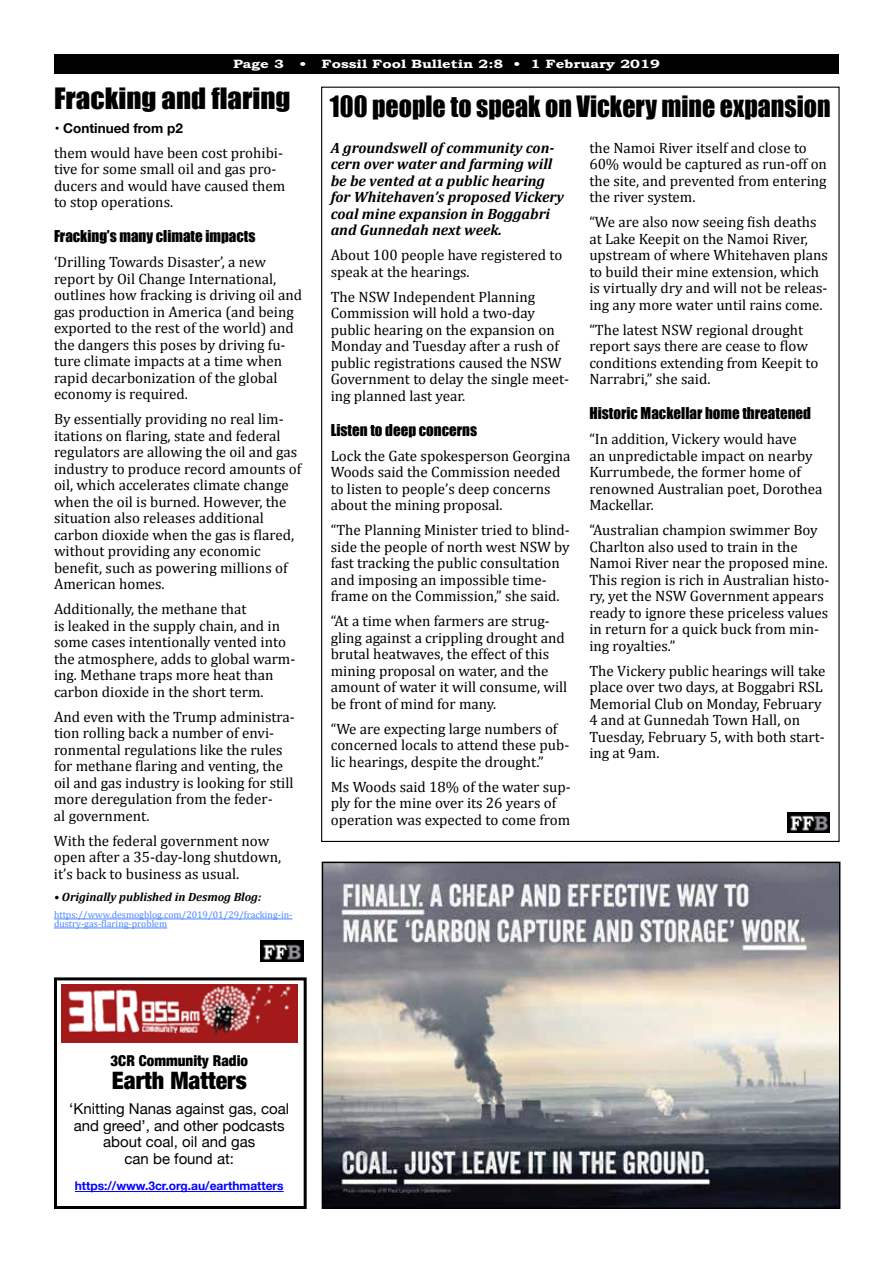
<style>
.page{position:relative;width:893px;height:1263px;background:#fff}
.page>*{position:absolute;margin:0;border:0;box-sizing:border-box;transform-origin:0 0}
.t1{font:27px "Impact";color:#000;scale:.96 1}
.t2{font:27px "Impact";color:#000;scale:1.07 1}
.t3{font:900 condensed 24px "Helvetica Neue";color:#000}
.t4{font:15px/16.5px "Cambria";color:#000}
.t5{font:italic 700 15px/16.5px "Cambria";color:#000}
.t6{font:15px/16.5px "Helvetica Neue";color:#000;text-align:center}
.t7{font:15px "Impact";color:#000}
.t8{font:900 condensed 15px "Helvetica Neue";color:#000}
.t9{font:700 13.5px "Helvetica Neue";color:#000}
.t10{font:700 12px "Bookman Old Style";color:#fff;scale:1.25 1}
.t11{font:700 12px "Helvetica Neue";color:#00f}
.t12{font:italic 700 12px "Cambria";color:#000}
.t13{font:9.75px/9px "Cambria";color:#4a85ff}
</style>
<div class="page">
<div style="left:54px;top:54px;width:785px;height:20px;background:#000"></div>
<hr style="left:54px;top:919px;width:239px;height:1px;background:#4a85ff">
<hr style="left:54px;top:928px;width:113px;height:1px;background:#4a85ff">
<img style="left:261px;top:941px;width:43px;height:20px">
<img style="left:787px;top:812px;width:43px;height:20px">
<img style="left:325px;top:865px;width:512px;height:341px">
<div style="left:322px;top:862px;width:518px;height:347px;border:2px solid #000"></div>
<div style="left:54px;top:977px;width:253px;height:232px;border:3px solid #000"></div>
<hr style="left:75px;top:1191px;width:209px;height:1px;background:#00f">
<img style="left:61px;top:984px;width:236px;height:59px">
<p class="t10" style="left:233px;top:57px;width:42px">Page 3</p>
<p class="t10" style="left:299px;top:57px;width:290px">• Fossil Fool Bulletin 2:8 • 1 February 2019</p>
<h1 class="t2" style="left:54px;top:77px;width:222px">Fracking and flaring</h1>
<p class="t9" style="left:55px;top:118px;width:130px">• Continued from p2</p>
<p class="t4" style="left:54px;top:144px;width:233px">them would have been cost prohibi&shy;tive for some small oil and gas pro&shy;ducers and would have caused them to stop operations.</p>
<p class="t7" style="left:54px;top:225px;width:203px">Fracking’s many climate impacts</p>
<p class="t4" style="left:54px;top:254px;width:250px">‘Drilling Towards Disaster’, a new report by Oil Change International, outlines how fracking is driving oil and gas production in America (and being exported to the rest of the world) and the dangers this poses by driving fu&shy;ture climate impacts at a time when rapid decarbonization of the global economy is required.</p>
<p class="t4" style="left:54px;top:411px;width:249px">By essentially providing no real lim&shy;itations on flaring, state and federal regulators are allowing the oil and gas industry to produce record amounts of oil, which accelerates climate change when the oil is burned. However, the situation also releases additional carbon dioxide when the gas is flared, without providing any economic benefit, such as powering millions of American homes.</p>
<p class="t4" style="left:54px;top:601px;width:243px">Additionally, the methane that<br>is leaked in the supply chain, and in some cases intentionally vented into the atmosphere, adds to global warm&shy;ing. Methane traps more heat than carbon dioxide in the short term.</p>
<p class="t4" style="left:54px;top:708px;width:242px">And even with the Trump administra&shy;tion rolling back a number of envi&shy;ronmental regulations like the rules for methane flaring and venting, the oil and gas industry is looking for still more deregulation from the feder-<br>al government.</p>
<p class="t4" style="left:54px;top:832px;width:229px">With the federal government now open after a 35-day-long shutdown, it’s back to business as usual.</p>
<p class="t12" style="left:54px;top:889px;width:209px">• Originally published in Desmog Blog:</p>
<p class="t13" style="left:54px;top:910px;width:240px">https://www.desmogblog.com/2019/01/29/fracking-in&shy;dustry-gas-flaring-problem</p>
<h1 class="t1" style="left:330px;top:85px;width:523px">100 people to speak on Vickery mine expansion</h1>
<p class="t5" style="left:331px;top:139px;width:235px">A groundswell of community con&shy;cern over water and farming will be be vented at a public hearing for Whitehaven’s proposed Vickery coal mine expansion in Boggabri and Gunnedah next week.</p>
<p class="t4" style="left:331px;top:247px;width:233px">About 100 people have registered to speak at the hearings.</p>
<p class="t4" style="left:331px;top:288px;width:240px">The NSW Independent Planning<br>Commission will hold a two-day public hearing on the expansion on<br>Monday and Tuesday after a rush of public registrations caused the NSW<br>Government to delay the single meet&shy;ing planned last year.</p>
<p class="t7" style="left:331px;top:418px;width:148px">Listen to deep concerns</p>
<p class="t4" style="left:331px;top:447px;width:241px">Lock the Gate spokesperson Georgina Woods said the Commission needed to listen to people’s deep concerns about the mining proposal.</p>
<p class="t4" style="left:331px;top:522px;width:241px">“The Planning Minister tried to blind&shy;side the people of north west NSW by fast tracking the public consultation and imposing an impossible time&shy;frame on the Commission,” she said.</p>
<p class="t4" style="left:331px;top:613px;width:238px">“At a time when farmers are strug&shy;gling against a crippling drought and brutal heatwaves, the effect of this mining proposal on water, and the amount of water it will consume, will be front of mind for many.</p>
<p class="t4" style="left:331px;top:720px;width:240px">“We are expecting large numbers of concerned locals to attend these pub&shy;lic hearings, despite the drought.”</p>
<p class="t4" style="left:331px;top:778px;width:241px">Ms Woods said 18% of the water sup&shy;ply for the mine over its 26 years of operation was expected to come from</p>
<p class="t4" style="left:589px;top:139px;width:239px">the Namoi River itself and close to<br>60% would be captured as run-off on the site, and prevented from entering the river system.</p>
<p class="t4" style="left:589px;top:214px;width:240px">“We are also now seeing fish deaths at Lake Keepit on the Namoi River, upstream of where Whitehaven plans to build their mine extension, which is virtually dry and will not be releas&shy;ing any more water until rains come.</p>
<p class="t4" style="left:589px;top:321px;width:231px">“The latest NSW regional drought report says there are cease to flow conditions extending from Keepit to<br>Narrabri,” she said.</p>
<p class="t7" style="left:589px;top:402px;width:223px">Historic Mackellar home threatened</p>
<p class="t4" style="left:589px;top:431px;width:235px">“In addition, Vickery would have<br>an unpredictable impact on nearby<br>Kurrumbede, the former home of renowned Australian poet, Dorothea<br>Mackellar.</p>
<p class="t4" style="left:589px;top:522px;width:242px">“Australian champion swimmer Boy Charlton also used to train in the Namoi River near the proposed mine.<br>This region is rich in Australian histo&shy;ry, yet the NSW Government appears ready to ignore these priceless values in return for a quick buck from min&shy;ing royalties.”</p>
<p class="t4" style="left:589px;top:662px;width:237px">The Vickery public hearings will take place over two days, at Boggabri RSL<br>Memorial Club on Monday, February<br>4 and at Gunnedah Town Hall, on<br>Tuesday, February 5, with both start&shy;ing at 9am.</p>
<p class="t8" style="left:110px;top:1048px;width:139px">3CR Community Radio</p>
<h2 class="t3" style="left:112px;top:1061px;width:137px">Earth Matters</h2>
<p class="t6" style="left:69px;top:1101px;width:222px">‘Knitting Nanas against gas, coal and greed’, and other podcasts about coal, oil and gas<br>can be found at:</p>
<p class="t11" style="left:75px;top:1176px;width:210px">https://www.3cr.org.au/earthmatters</p>
</div>
